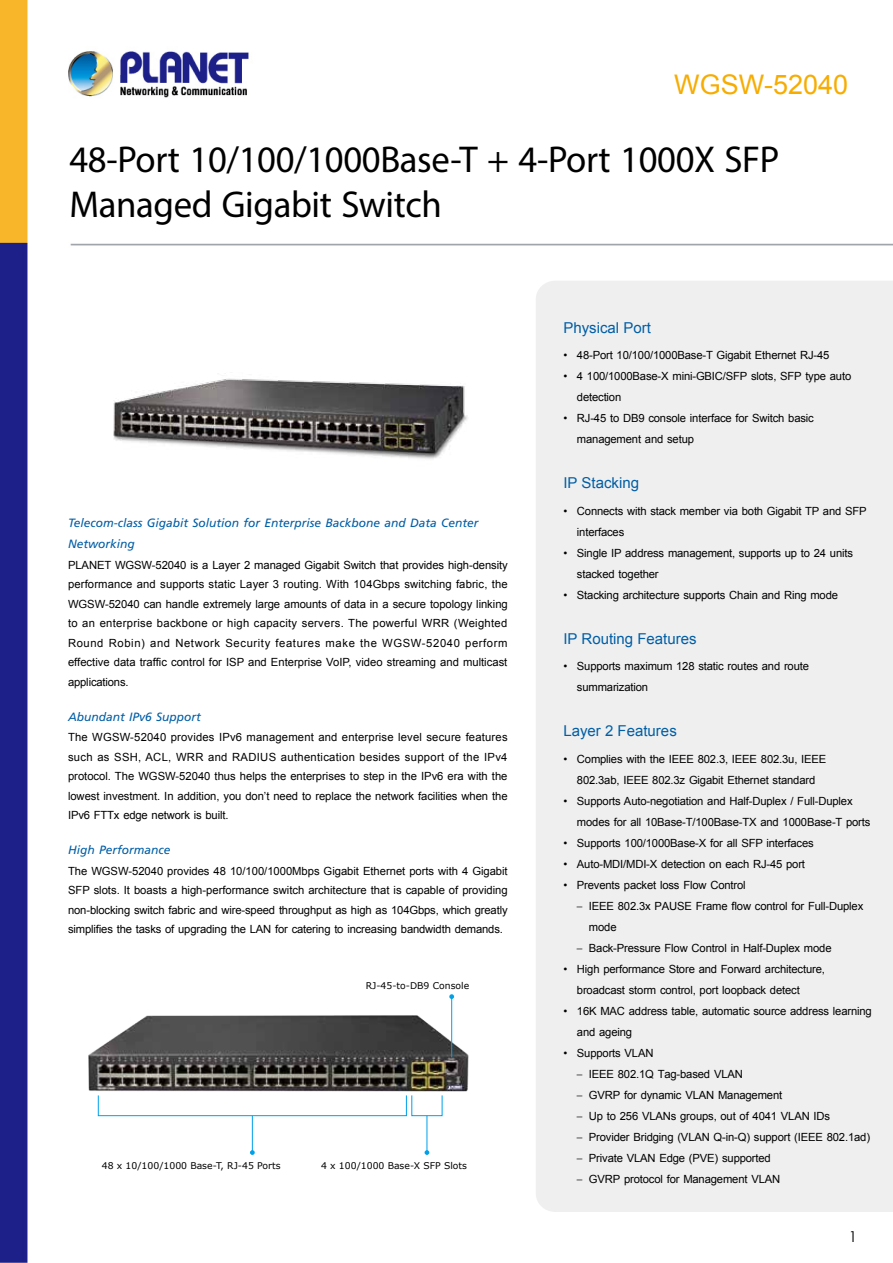
<style>
.page{position:relative;width:893px;height:1263px;background:#fff}
.page>*{position:absolute;margin:0;border:0;box-sizing:border-box;transform-origin:0 0}
.t1{font:37.5px/45px "Myriad Pro";letter-spacing:-.01em;color:#000}
.t2{font:27px "Arial";color:#f7ac00}
.t3{font:15px "Arial";color:#005ea6}
.t4{font:15px "Century Gothic";color:#000}
.t5{font:italic 12px/21px "Frutiger";color:#005ea6}
.t6{font:11.25px/19.5px "Arial";letter-spacing:-.015em;color:#000}
.t7{font:9.3px "Verdana";color:#000}
.s1{font-family:"Frutiger";font-weight:300}
</style>
<div class="page">
<img style="left:0;top:0;width:893px;height:1263px">
<div style="left:536px;top:281px;width:357px;height:931px;background:#efefef"></div>
<img style="left:97px;top:347px;width:390px;height:133px">
<img style="left:84px;top:1008px;width:390px;height:92px">
<hr style="left:252px;top:1116px;width:1px;height:36px;background:#00a1e9">
<div style="left:98px;top:1095px;width:309px;height:21px;border:1px solid #00a1e9"></div>
<svg style="left:250px;top:1150px;width:5px;height:5px"></svg>
<hr style="left:426px;top:1116px;width:1px;height:36px;background:#00a1e9">
<div style="left:411px;top:1095px;width:32px;height:21px;border:1px solid #00a1e9"></div>
<svg style="left:425px;top:1150px;width:4px;height:5px"></svg>
<hr style="left:451px;top:997px;width:1px;height:60px;background:#00a1e9">
<svg style="left:449px;top:994px;width:5px;height:5px"></svg>
<h2 class="t2" style="left:674px;top:67px;width:176px">WGSW-52040</h2>
<h1 class="t1" style="left:69px;top:136px;width:711px">48-Port 10/100/1000Base-T + 4-Port 1000X SFP<br>Managed Gigabit Switch</h1>
<p class="t5" style="left:68px;top:512px;width:412px">Telecom-class Gigabit Solution for Enterprise Backbone and Data Center<br>Networking</p>
<p class="t6" style="left:68px;top:555px;width:441px;text-align:justify">PLANET WGSW-52040 is a Layer 2 managed Gigabit Switch that provides high-density performance and supports static Layer 3 routing. With 104Gbps switching fabric, the WGSW-52040 can handle extremely large amounts of data in a secure topology linking to an enterprise backbone or high capacity servers. The powerful WRR (Weighted Round Robin) and Network Security features make the WGSW-52040 perform effective data traffic control for ISP and Enterprise VoIP, video streaming and multicast applications.</p>
<p class="t5" style="left:68px;top:706px;width:134px">Abundant IPv6 Support</p>
<p class="t6" style="left:68px;top:728px;width:441px;text-align:justify">The WGSW-52040 provides IPv6 management and enterprise level secure features such as SSH, ACL, WRR and RADIUS authentication besides support of the IPv4 protocol. The WGSW-52040 thus helps the enterprises to step in the IPv6 era with the lowest investment. In addition, you don’t need to replace the network facilities when the IPv6 FTTx edge network is built.</p>
<p class="t5" style="left:68px;top:839px;width:104px">High Performance</p>
<p class="t6" style="left:68px;top:861px;width:441px;text-align:justify">The WGSW-52040 provides 48 10/100/1000Mbps Gigabit Ethernet ports with 4 Gigabit SFP slots. It boasts a high-performance switch architecture that is capable of providing non-blocking switch fabric and wire-speed throughput as high as 104Gbps, which greatly simplifies the tasks of upgrading the LAN for catering to increasing bandwidth demands.</p>
<p class="t7" style="left:366px;top:980px;width:105px">RJ-45-to-DB9 Console</p>
<p class="t7" style="left:102px;top:1159px;width:180px">48 x 10/100/1000 Base-T, RJ-45 Ports</p>
<p class="t7" style="left:321px;top:1159px;width:147px">4 x 100/1000 Base-X SFP Slots</p>
<h3 class="t3" style="left:563px;top:318px;width:89px">Physical Port</h3>
<p class="t6" style="left:563px;top:346px;width:268px">• 48-Port 10/100/1000Base-T Gigabit Ethernet RJ-45</p>
<p class="t6" style="left:577px;top:366px;width:276px;line-height:21px;text-indent:-14px">• 4 100/1000Base-X mini-GBIC/SFP slots, SFP type auto detection</p>
<p class="t6" style="left:577px;top:408px;width:238px;line-height:21px;text-indent:-14px">• RJ-45 to DB9 console interface for Switch basic management and setup</p>
<h3 class="t3" style="left:563px;top:473px;width:77px">IP Stacking</h3>
<p class="t6" style="left:577px;top:500px;width:291px;line-height:21px;text-indent:-14px">• Connects with stack member via both Gigabit TP and SFP interfaces</p>
<p class="t6" style="left:577px;top:542px;width:278px;line-height:21px;text-indent:-14px">• Single IP address management, supports up to 24 units stacked together</p>
<p class="t6" style="left:563px;top:585px;width:276px">• Stacking architecture supports Chain and Ring mode</p>
<h3 class="t3" style="left:563px;top:629px;width:135px">IP Routing Features</h3>
<p class="t6" style="left:577px;top:656px;width:234px;line-height:21px;text-indent:-14px">• Supports maximum 128 static routes and route summarization</p>
<h3 class="t3" style="left:563px;top:721px;width:115px">Layer 2 Features</h3>
<p class="t6" style="left:563px;top:748px;width:264px;line-height:21px;text-align:center">• Complies with the IEEE 802.3, IEEE 802.3u, IEEE<br>802.3ab, IEEE 802.3z Gigabit Ethernet standard</p>
<p class="t6" style="left:577px;top:790px;width:295px;line-height:21px;text-indent:-14px">• Supports Auto-negotiation and Half-Duplex / Full-Duplex modes for all 10Base-T/100Base-TX and 1000Base-T ports</p>
<p class="t6" style="left:563px;top:833px;width:252px">• Supports 100/1000Base-X for all SFP interfaces</p>
<p class="t6" style="left:563px;top:854px;width:243px">• Auto-MDI/MDI-X detection on each RJ-45 port</p>
<p class="t6" style="left:563px;top:875px;width:184px">• Prevents packet loss Flow Control</p>
<p class="t6" style="left:589px;top:895px;width:276px;line-height:21px;text-indent:-12px"><span class="s1">–</span> IEEE 802.3x PAUSE Frame flow control for Full-Duplex mode</p>
<p class="t6" style="left:577px;top:938px;width:256px"><span class="s1">–</span> Back-Pressure Flow Control in Half-Duplex mode</p>
<p class="t6" style="left:577px;top:958px;width:249px;line-height:21px;text-indent:-14px">• High performance Store and Forward architecture, broadcast storm control, port loopback detect</p>
<p class="t6" style="left:577px;top:1000px;width:296px;line-height:21px;text-indent:-14px">• 16K MAC address table, automatic source address learning and ageing</p>
<p class="t6" style="left:563px;top:1043px;width:92px">• Supports VLAN</p>
<p class="t6" style="left:577px;top:1064px;width:167px"><span class="s1">–</span> IEEE 802.1Q Tag-based VLAN</p>
<p class="t6" style="left:577px;top:1085px;width:207px"><span class="s1">–</span> GVRP for dynamic VLAN Management</p>
<p class="t6" style="left:577px;top:1106px;width:255px"><span class="s1">–</span> Up to 256 VLANs groups, out of 4041 VLAN IDs</p>
<p class="t6" style="left:577px;top:1127px;width:295px"><span class="s1">–</span> Provider Bridging (VLAN Q-in-Q) support (IEEE 802.1ad)</p>
<p class="t6" style="left:577px;top:1148px;width:195px"><span class="s1">–</span> Private VLAN Edge (PVE) supported</p>
<p class="t6" style="left:577px;top:1169px;width:205px"><span class="s1">–</span> GVRP protocol for Management VLAN</p>
<h3 class="t4" style="left:849px;top:1227px;width:10px">1</h3>
</div>
